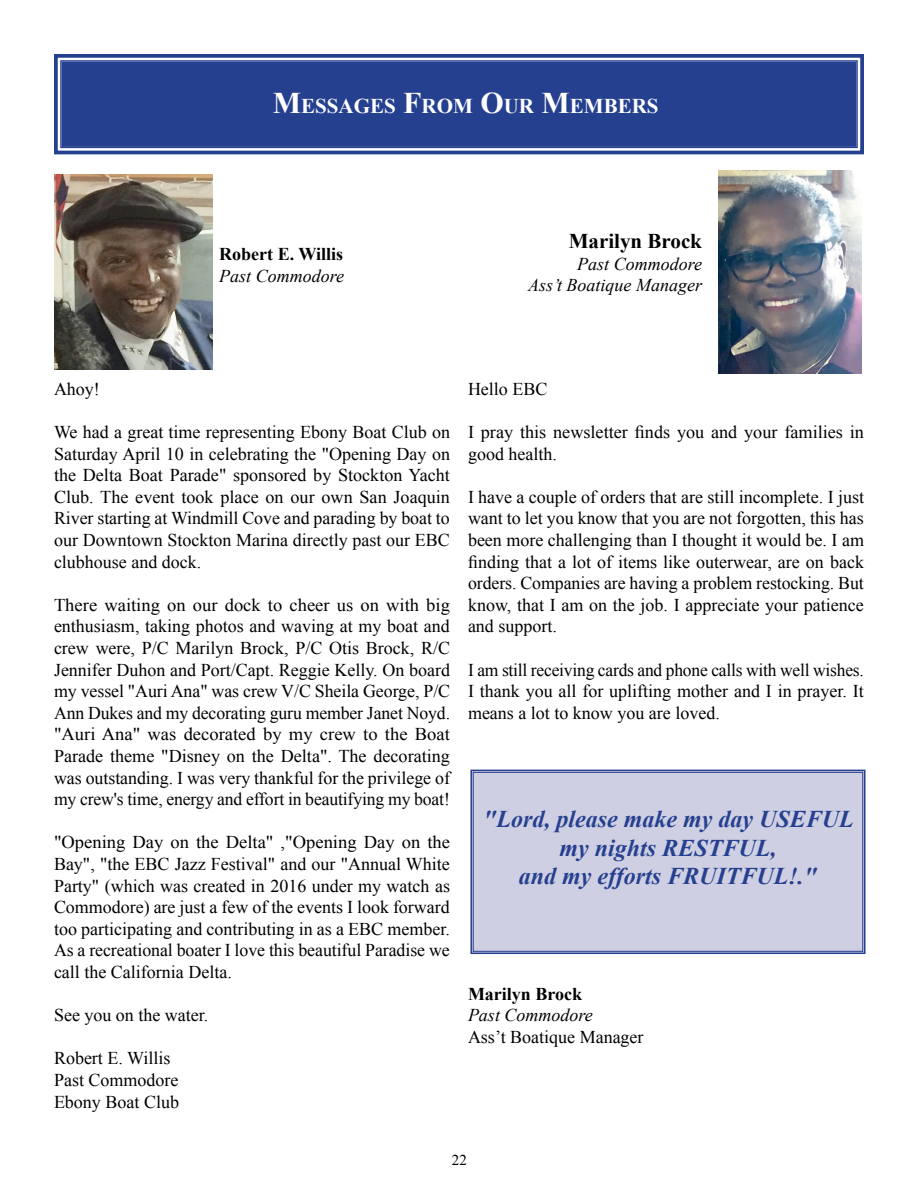
<style>
.page{position:relative;width:918px;height:1188px;background:#fff}
.page>*{position:absolute;margin:0;border:0;box-sizing:border-box;transform-origin:0 0}
.t1{font:italic 700 24px/28.8px "Times New Roman";color:#25408f;text-align:center}
.t2{font:700 21px "Times New Roman";color:#fff}
.t3{font:700 21px "Times New Roman";color:#000}
.t4{font:18px/21.6px "Times New Roman";color:#000;text-align:justify}
.t5{font:italic 18px/21.6px "Times New Roman";color:#000;text-align:right}
.t6{font:700 18px "Times New Roman";color:#000}
.t7{font:15px "Times New Roman";color:#000}
.s1{font-size:30px}
</style>
<div class="page">
<svg style="left:54px;top:54px;width:810px;height:101px;background:#324b95"></svg>
<div style="left:60px;top:60px;width:798px;height:88px;border:1px solid #25408f"></div>
<img style="left:54px;top:174px;width:159px;height:195px">
<img style="left:718px;top:171px;width:144px;height:203px">
<div style="left:470px;top:769px;width:396px;height:186px;background:#cfcfe3"></div>
<div style="left:473px;top:772px;width:390px;height:180px;border:1px solid #25408f"></div>
<p class="t2" style="left:273px;top:91px;width:373px"><span class="s1">M</span>ESSAGES <span class="s1">F</span>ROM <span class="s1">O</span>UR <span class="s1">M</span>EMBERS</p>
<p class="t6" style="left:219px;top:242px;width:125px">Robert E. Willis</p>
<p class="t5" style="left:219px;top:264px;width:126px">Past Commodore</p>
<p class="t3" style="left:569px;top:226px;width:135px">Marilyn Brock</p>
<p class="t5" style="left:528px;top:252px;width:175px">Past Commodore<br>Ass’t Boatique Manager</p>
<p class="t4" style="left:54px;top:378px;width:47px">Ahoy!</p>
<p class="t4" style="left:54px;top:421px;width:398px">We had a great time representing Ebony Boat Club on Saturday April 10 in celebrating the "Opening Day on the Delta Boat Parade" sponsored by Stockton Yacht Club. The event took place on our own San Joaquin River starting at Windmill Cove and parading by boat to our Downtown Stockton Marina directly past our EBC clubhouse and dock.</p>
<p class="t4" style="left:54px;top:594px;width:398px">There waiting on our dock to cheer us on with big enthusiasm, taking photos and waving at my boat and crew were, P/C Marilyn Brock, P/C Otis Brock, R/C Jennifer Duhon and Port/Capt. Reggie Kelly. On board my vessel "Auri Ana" was crew V/C Sheila George, P/C Ann Dukes and my decorating guru member Janet Noyd. "Auri Ana" was decorated by my crew to the Boat Parade theme "Disney on the Delta". The decorating was outstanding. I was very thankful for the privilege of my crew's time, energy and effort in beautifying my boat!</p>
<p class="t4" style="left:54px;top:831px;width:398px">"Opening Day on the Delta" ,"Opening Day on the Bay", "the EBC Jazz Festival" and our "Annual White Party" (which was created in 2016 under my watch as Commodore) are just a few of the events I look forward too participating and contributing in as a EBC member.<br>As a recreational boater I love this beautiful Paradise we call the California Delta.</p>
<p class="t4" style="left:54px;top:1004px;width:156px">See you on the water.</p>
<p class="t4" style="left:54px;top:1047px;width:127px;text-align:left">Robert E. Willis<br>Past Commodore<br>Ebony Boat Club</p>
<p class="t4" style="left:468px;top:378px;width:81px">Hello EBC</p>
<p class="t4" style="left:468px;top:421px;width:398px">I pray this newsletter finds you and your families in good health.</p>
<p class="t4" style="left:468px;top:486px;width:398px">I have a couple of orders that are still incomplete. I just want to let you know that you are not forgotten, this has been more challenging than I thought it would be. I am finding that a lot of items like outerwear, are on back orders. Companies are having a problem restocking. But know, that I am on the job. I appreciate your patience and support.</p>
<p class="t4" style="left:468px;top:659px;width:397px">I am still receiving cards and phone calls with well wishes.<br>I thank you all for uplifting mother and I in prayer. It means a lot to know you are loved.</p>
<h1 class="t1" style="left:483px;top:804px;width:372px">"Lord, please make my day USEFUL my nights RESTFUL,<br>and my efforts FRUITFUL!."</h1>
<p class="t6" style="left:468px;top:981px;width:116px">Marilyn Brock</p>
<p class="t5" style="left:468px;top:1004px;width:126px">Past Commodore</p>
<p class="t4" style="left:468px;top:1026px;width:177px">Ass’t Boatique Manager</p>
<p class="t7" style="left:452px;top:1150px;width:16px">22</p>
</div>
